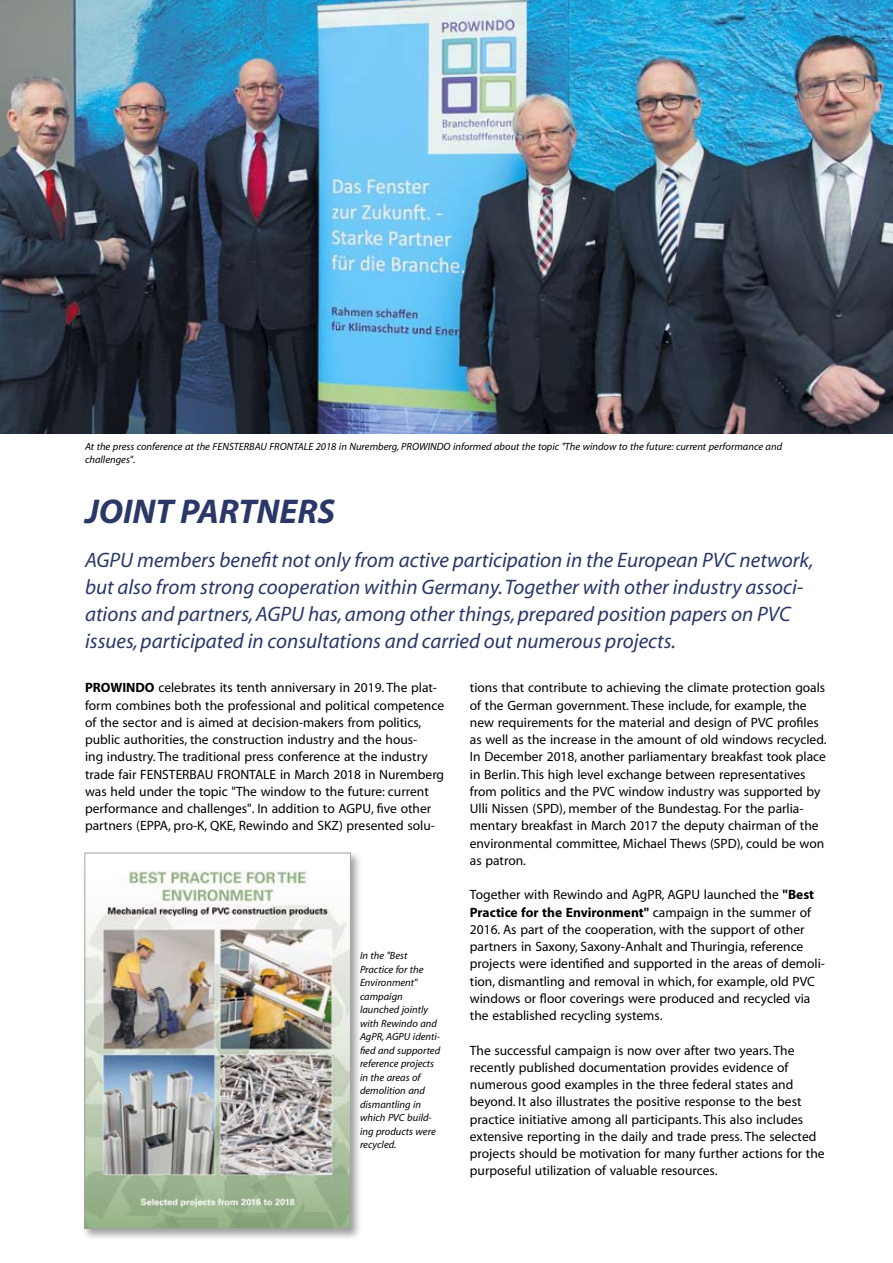
<style>
.page{position:relative;width:893px;height:1263px;background:#fff}
.page>*{position:absolute;margin:0;border:0;box-sizing:border-box;transform-origin:0 0}
.t1{font:italic 700 34.5px "Myriad";color:#2a3767}
.t2{font:italic 21px/27px "Myriad";color:#2a3767}
.t3{font:13.5px/17.2px "Myriad";color:#000}
.t4{font:italic 10.5px/13.5px "Myriad";color:#000}
.s1{font-weight:700}
</style>
<div class="page">
<img style="left:0;top:0;width:893px;height:434px">
<div style="left:82px;top:850px;width:280px;height:391px;background:#000;opacity:.37"></div>
<img style="left:86px;top:855px;width:263px;height:372px">
<div style="left:84px;top:853px;width:267px;height:376px;border:1px solid #a2a2a2"></div>
<p class="t4" style="left:85px;top:440px;width:699px">At the press conference at the FENSTERBAU FRONTALE 2018 in Nuremberg, PROWINDO informed about the topic "The window to the future: current performance and challenges".</p>
<h1 class="t1" style="left:85px;top:493px;width:34px">JOINT</h1>
<h1 class="t1" style="left:180px;top:493px;width:39px">PARTNER</h1>
<h1 class="t1" style="left:317px;top:493px;width:19px">S</h1>
<p class="t2" style="left:85px;top:547px;width:730px">AGPU members benefit not only from active participation in the European PVC network, but also from strong cooperation within Germany. Together with other industry associ&shy;ations and partners, AGPU has, among other things, prepared position papers on PVC issues, participated in consultations and carried out numerous projects.</p>
<p class="t3" style="left:85px;top:680px;width:361px"><span class="s1">PROWINDO</span> celebrates its tenth anniversary in 2019. The plat&shy;form combines both the professional and political competence of the sector and is aimed at decision-makers from politics, public authorities, the construction industry and the hous-<br>ing industry. The traditional press conference at the industry trade fair FENSTERBAU FRONTALE in March 2018 in Nuremberg was held under the topic "The window to the future: current performance and challenges". In addition to AGPU, five other partners (EPPA, pro-K, QKE, Rewindo and SKZ) presented solu-</p>
<p class="t4" style="left:360px;top:949px;width:82px">In the "Best<br>Practice for the<br>Environment" campaign launched jointly with Rewindo and<br>AgPR, AGPU identi&shy;fied and supported reference projects in the areas of demolition and dismantling in which PVC build&shy;ing products were recycled.</p>
<p class="t3" style="left:470px;top:680px;width:358px">tions that contribute to achieving the climate protection goals of the German government. These include, for example, the new requirements for the material and design of PVC profiles as well as the increase in the amount of old windows recycled.<br>In December 2018, another parliamentary breakfast took place in Berlin. This high level exchange between representatives from politics and the PVC window industry was supported by Ulli Nissen (SPD), member of the Bundestag. For the parlia&shy;mentary breakfast in March 2017 the deputy chairman of the environmental committee, Michael Thews (SPD), could be won as patron.</p>
<p class="t3" style="left:470px;top:887px;width:357px">Together with Rewindo and AgPR, AGPU launched the <span class="s1">"Best Practice for the Environment"</span> campaign in the summer of 2016. As part of the cooperation, with the support of other partners in Saxony, Saxony-Anhalt and Thuringia, reference projects were identified and supported in the areas of demoli&shy;tion, dismantling and removal in which, for example, old PVC windows or floor coverings were produced and recycled via the established recycling systems.</p>
<p class="t3" style="left:470px;top:1042px;width:356px">The successful campaign is now over after two years. The recently published documentation provides evidence of numerous good examples in the three federal states and beyond. It also illustrates the positive response to the best practice initiative among all participants. This also includes extensive reporting in the daily and trade press. The selected projects should be motivation for many further actions for the purposeful utilization of valuable resources.</p>
</div>
